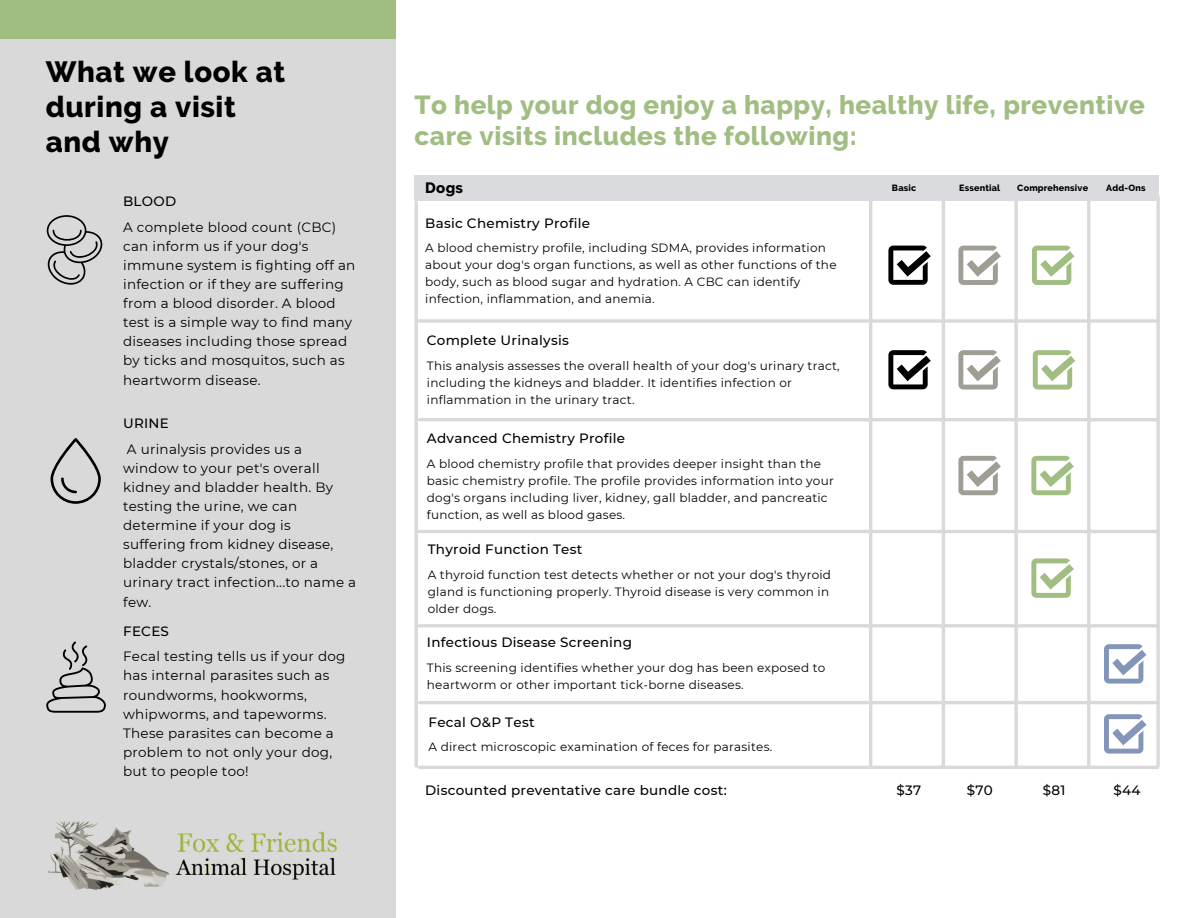
<style>
.page{position:relative;width:1188px;height:918px;background:#fff}
.page>*{position:absolute;margin:0;border:0;box-sizing:border-box;transform-origin:0 0}
.t1{font:800 29.25px/34.8px "Raleway";letter-spacing:.02em;color:#000}
.t2{font:800 26.1px/31.5px "Raleway";letter-spacing:.02em;color:#a0bd82}
.t3{font:800 15px "Raleway";color:#000}
.t4{font:13.5px/19.2px "Montserrat";letter-spacing:.02em;color:#000}
.t5{font:500 13.5px "Montserrat";letter-spacing:.02em;color:#000}
.t6{font:12px/17px "Montserrat";letter-spacing:.02em;color:#000}
.t7{font:800 9px "Raleway";letter-spacing:.02em;color:#000}
</style>
<div class="page">
<div style="left:0;top:0;width:396px;height:918px;background:#d9d9d9"></div>
<hr style="left:942px;top:198px;width:3px;height:570px;background:#d9d9d9">
<hr style="left:869px;top:198px;width:3px;height:570px;background:#d9d9d9">
<svg style="left:1014px;top:201px;width:4px;height:564px;background:#dedede"></svg>
<hr style="left:1087px;top:198px;width:3px;height:567px;background:#d9d9d9">
<svg style="left:1156px;top:197px;width:4px;height:569px;background:#dedede"></svg>
<div style="left:415px;top:175px;width:744px;height:26px;background:#d9dbdf"></div>
<hr style="left:418px;top:319px;width:740px;height:4px;background:#d9d9d9">
<hr style="left:420px;top:418px;width:738px;height:3px;background:#d9d9d9">
<hr style="left:415px;top:203px;width:3px;height:563px;background:#d9d9d9">
<hr style="left:419px;top:530px;width:739px;height:3px;background:#d9d9d9">
<svg style="left:419px;top:624px;width:739px;height:4px;background:#dedede"></svg>
<hr style="left:420px;top:701px;width:738px;height:3px;background:#d9d9d9">
<hr style="left:420px;top:766px;width:738px;height:3px;background:#d9d9d9">
<svg style="left:888px;top:246px;width:43px;height:39px"></svg>
<svg style="left:888px;top:350px;width:43px;height:39px"></svg>
<svg style="left:958px;top:246px;width:43px;height:39px"></svg>
<svg style="left:958px;top:350px;width:43px;height:40px"></svg>
<svg style="left:958px;top:456px;width:43px;height:39px"></svg>
<svg style="left:1032px;top:246px;width:42px;height:39px"></svg>
<svg style="left:1033px;top:350px;width:42px;height:40px"></svg>
<svg style="left:1031px;top:456px;width:43px;height:39px"></svg>
<svg style="left:1104px;top:644px;width:43px;height:40px"></svg>
<svg style="left:1104px;top:714px;width:43px;height:40px"></svg>
<div style="left:0;top:0;width:396px;height:39px;background:#a0bd82"></div>
<svg style="left:46px;top:641px;width:60px;height:71px"></svg>
<svg style="left:47px;top:215px;width:56px;height:70px"></svg>
<svg style="left:51px;top:438px;width:50px;height:66px"></svg>
<svg style="left:1031px;top:558px;width:43px;height:40px"></svg>
<img style="left:47px;top:821px;width:291px;height:70px">
<p class="t1" style="left:46px;top:55px;width:241px">What we look at during a visit and why</p>
<p class="t5" style="left:123px;top:193px;width:55px">BLOOD</p>
<p class="t4" style="left:123px;top:217px;width:234px">A complete blood count (CBC) can inform us if your dog's immune system is fighting off an infection or if they are suffering from a blood disorder. A blood test is a simple way to find many diseases including those spread by ticks and mosquitos, such as heartworm disease.</p>
<p class="t5" style="left:123px;top:415px;width:47px">URINE</p>
<p class="t4" style="left:123px;top:439px;width:235px">A urinalysis provides us a window to your pet's overall kidney and bladder health. By testing the urine, we can determine if your dog is suffering from kidney disease, bladder crystals/stones, or a urinary tract infection...to name a few.</p>
<p class="t5" style="left:123px;top:623px;width:47px">FECES</p>
<p class="t4" style="left:123px;top:647px;width:224px">Fecal testing tells us if your dog has internal parasites such as roundworms, hookworms, whipworms, and tapeworms.<br>These parasites can become a problem to not only your dog, but to people too!</p>
<p class="t2" style="left:415px;top:89px;width:732px">To help your dog enjoy a happy, healthy life, preventive care visits includes the following:</p>
<p class="t3" style="left:425px;top:179px;width:39px">Dogs</p>
<p class="t5" style="left:425px;top:215px;width:166px">Basic Chemistry Profile</p>
<p class="t6" style="left:425px;top:239px;width:413px">A blood chemistry profile, including SDMA, provides information about your dog's organ functions, as well as other functions of the body, such as blood sugar and hydration. A CBC can identify infection, inflammation, and anemia.</p>
<p class="t7" style="left:892px;top:183px;width:26px">Basic</p>
<p class="t7" style="left:959px;top:183px;width:43px">Essential</p>
<p class="t7" style="left:1017px;top:183px;width:72px">Comprehensive</p>
<p class="t7" style="left:1106px;top:183px;width:41px">Add-Ons</p>
<p class="t5" style="left:427px;top:332px;width:144px">Complete Urinalysis</p>
<p class="t6" style="left:427px;top:357px;width:414px">This analysis assesses the overall health of your dog's urinary tract, including the kidneys and bladder. It identifies infection or inflammation in the urinary tract.</p>
<p class="t5" style="left:427px;top:430px;width:200px">Advanced Chemistry Profile</p>
<p class="t6" style="left:427px;top:455px;width:408px">A blood chemistry profile that provides deeper insight than the basic chemistry profile. The profile provides information into your dog's organs including liver, kidney, gall bladder, and pancreatic function, as well as blood gases.</p>
<p class="t5" style="left:428px;top:541px;width:156px">Thyroid Function Test</p>
<p class="t6" style="left:428px;top:566px;width:405px">A thyroid function test detects whether or not your dog's thyroid gland is functioning properly. Thyroid disease is very common in older dogs.</p>
<p class="t5" style="left:427px;top:634px;width:207px">Infectious Disease Screening</p>
<p class="t6" style="left:427px;top:659px;width:400px">This screening identifies whether your dog has been exposed to heartworm or other important tick-borne diseases.</p>
<p class="t5" style="left:429px;top:714px;width:108px">Fecal O&amp;P Test</p>
<p class="t6" style="left:429px;top:738px;width:345px">A direct microscopic examination of feces for parasites.</p>
<p class="t5" style="left:425px;top:781px;width:303px">Discounted preventative care bundle cost:</p>
<p class="t5" style="left:896px;top:781px;width:26px">$37</p>
<p class="t5" style="left:967px;top:781px;width:28px">$70</p>
<p class="t5" style="left:1043px;top:781px;width:24px">$81</p>
<p class="t5" style="left:1114px;top:781px;width:28px">$44</p>
</div>
